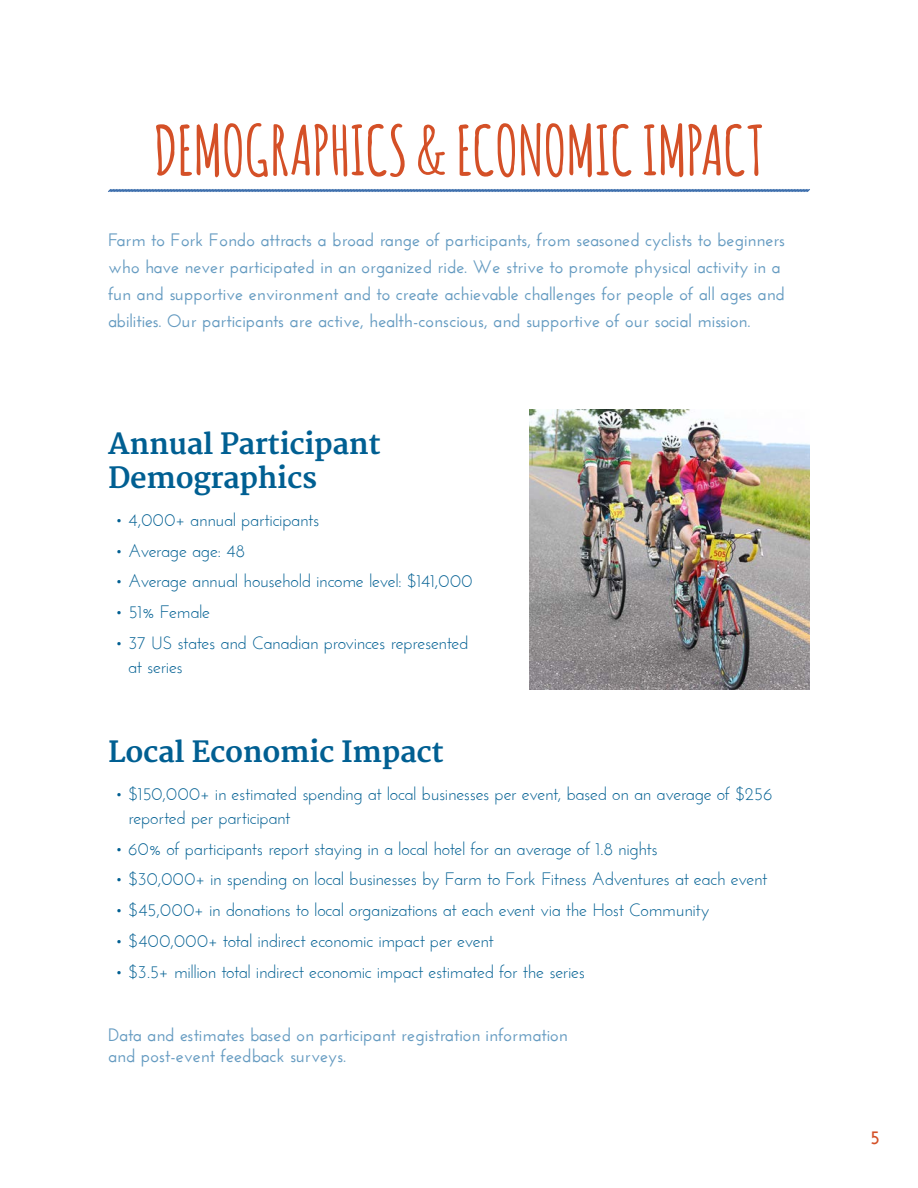
<style>
.page{position:relative;width:918px;height:1188px;background:#fff}
.page>*{position:absolute;margin:0;border:0;box-sizing:border-box;transform-origin:0 0}
.t1{font:700 67.5px "Amatic";letter-spacing:.02em;color:#d45027}
.t2{font:700 28.5px/34.2px "Merriweather";letter-spacing:-.01em;color:#005f92}
.t3{font:700 19.5px "Josefin Sans";color:#d45027}
.t4{font:18px/24px "Josefin Sans";letter-spacing:-.025em;color:#005f92}
.t5{font:600 18px/27px "Josefin Sans";color:#659bc1}
</style>
<div class="page">
<svg style="left:108px;top:189px;width:702px;height:3px;background:#5a84b9"></svg>
<img style="left:530px;top:409px;width:280px;height:281px">
<p class="t1" style="left:155px;top:102px;width:610px">DEMOGRAPHICS &amp; ECONOMIC IMPACT</p>
<p class="t5" style="left:108px;top:226px;width:679px">Farm to Fork Fondo attracts a broad range of participants, from seasoned cyclists to beginners who have never participated in an organized ride. We strive to promote physical activity in a fun and supportive environment and to create achievable challenges for people of all ages and abilities. Our participants are active, health-conscious, and supportive of our social mission.</p>
<p class="t2" style="left:108px;top:428px;width:274px">Annual Participant<br>Demographics</p>
<p class="t4" style="left:115px;top:508px;width:206px">• 4,000+ annual participants</p>
<p class="t4" style="left:115px;top:538px;width:132px">• Average age: 48</p>
<p class="t4" style="left:115px;top:569px;width:359px">• Average annual household income level: $141,000</p>
<p class="t4" style="left:115px;top:600px;width:97px">• 51% Female</p>
<p class="t4" style="left:128px;top:631px;width:342px;text-indent:-14px">• 37 US states and Canadian provinces represented at series</p>
<p class="t2" style="left:108px;top:736px;width:337px">Local Economic Impact</p>
<p class="t4" style="left:128px;top:781px;width:646px;text-indent:-14px">• $150,000+ in estimated spending at local businesses per event, based on an average of $256 reported per participant</p>
<p class="t4" style="left:115px;top:836px;width:545px">• 60% of participants report staying in a local hotel for an average of 1.8 nights</p>
<p class="t4" style="left:115px;top:867px;width:654px">• $30,000+ in spending on local businesses by Farm to Fork Fitness Adventures at each event</p>
<p class="t4" style="left:115px;top:898px;width:596px">• $45,000+ in donations to local organizations at each event via the Host Community</p>
<p class="t4" style="left:115px;top:928px;width:380px">• $400,000+ total indirect economic impact per event</p>
<p class="t4" style="left:115px;top:959px;width:472px">• $3.5+ million total indirect economic impact estimated for the series</p>
<p class="t5" style="left:108px;top:1025px;width:461px;line-height:21px">Data and estimates based on participant registration information and post-event feedback surveys.</p>
<p class="t3" style="left:869px;top:1126px;width:12px">5</p>
</div>
